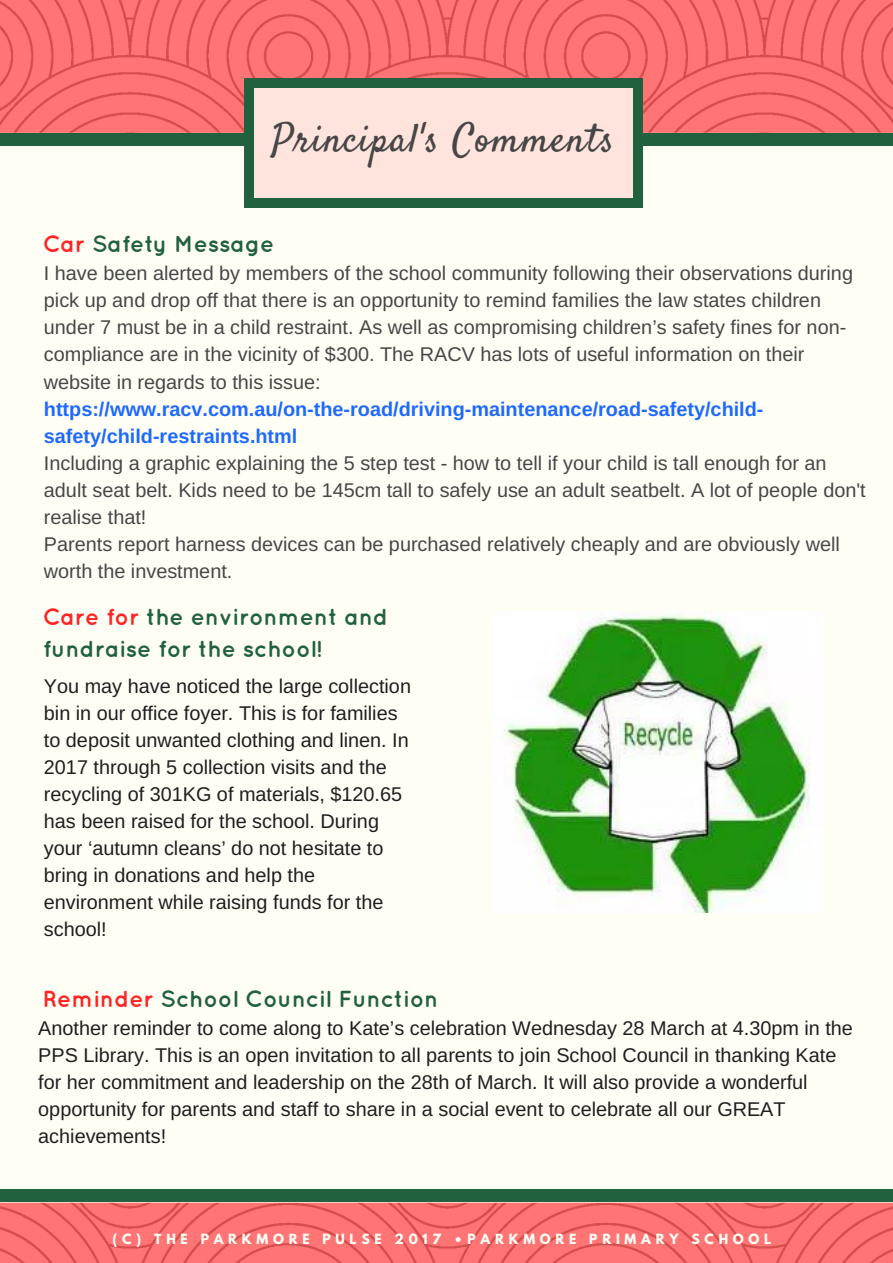
<style>
.page{position:relative;width:893px;height:1263px;background:#fff}
.page>*{position:absolute;margin:0;border:0;box-sizing:border-box;transform-origin:0 0}
.t1{font:39.75px "Satisfy";letter-spacing:.03em;color:#464646}
.t2{font:700 23.25px/31.5px "Quicksand";color:#21613e}
.t3{font:19.8px/27px "Arimo";color:#1e1e1e}
.t4{font:19.8px/27px "Arimo";color:#464646}
.t5{font:700 19.8px/27px "Arimo";color:#1e69ff}
.t6{font:700 12.45px "League Spartan";letter-spacing:.38em;color:#fffef5}
.s1{color:#ff2323}
</style>
<div class="page">
<img style="left:0;top:0;width:893px;height:1263px">
<div style="left:0;top:133px;width:893px;height:1070px;background:#fffef5"></div>
<div style="left:0;top:1190px;width:893px;height:12px;background:#21613e"></div>
<div style="left:0;top:134px;width:893px;height:12px;background:#21613e"></div>
<div style="left:245px;top:85px;width:396px;height:116px;background:#ffe4de"></div>
<div style="left:633px;top:198px;width:9px;height:10px;background:#21613e"></div>
<div style="left:244px;top:87px;width:9px;height:112px;background:#21613e"></div>
<div style="left:244px;top:198px;width:9px;height:10px;background:#21613e"></div>
<div style="left:633px;top:87px;width:9px;height:112px;background:#21613e"></div>
<div style="left:253px;top:198px;width:381px;height:10px;background:#21613e"></div>
<div style="left:633px;top:78px;width:9px;height:10px;background:#21613e"></div>
<div style="left:244px;top:78px;width:9px;height:10px;background:#21613e"></div>
<div style="left:253px;top:78px;width:381px;height:10px;background:#21613e"></div>
<img style="left:503px;top:611px;width:307px;height:301px">
<h1 class="t1" style="left:272px;top:114px;width:344px">Principal's Comments</h1>
<p class="t2" style="left:43px;top:228px;width:233px"><span class="s1">Car</span> Safety Message</p>
<p class="t4" style="left:44px;top:260px;width:811px">I have been alerted by members of the school community following their observations during pick up and drop off that there is an opportunity to remind families the law states children under 7 must be in a child restraint. As well as compromising children’s safety fines for non&shy;compliance are in the vicinity of $300. The RACV has lots of useful information on their website in regards to this issue:</p>
<p class="t5" style="left:44px;top:395px;width:721px">https://www.racv.com.au/on-the-road/driving-maintenance/road-safety/child&shy;safety/child-restraints.html</p>
<p class="t4" style="left:44px;top:449px;width:823px">Including a graphic explaining the 5 step test - how to tell if your child is tall enough for an adult seat belt. Kids need to be 145cm tall to safely use an adult seatbelt. A lot of people don't realise that!<br>Parents report harness devices can be purchased relatively cheaply and are obviously well worth the investment.</p>
<p class="t2" style="left:43px;top:601px;width:347px"><span class="s1">Care for</span> the environment and fundraise for the school!</p>
<p class="t3" style="left:44px;top:672px;width:369px">You may have noticed the large collection bin in our office foyer. This is for families to deposit unwanted clothing and linen. In 2017 through 5 collection visits and the recycling of 301KG of materials, $120.65 has been raised for the school. During your ‘autumn cleans’ do not hesitate to bring in donations and help the environment while raising funds for the school!</p>
<p class="t2" style="left:43px;top:982px;width:397px"><span class="s1">Reminder</span> School Council Function</p>
<p class="t3" style="left:38px;top:1014px;width:816px">Another reminder to come along to Kate’s celebration Wednesday 28 March at 4.30pm in the PPS Library. This is an open invitation to all parents to join School Council in thanking Kate for her commitment and leadership on the 28th of March. It will also provide a wonderful opportunity for parents and staff to share in a social event to celebrate all our GREAT achievements!</p>
<p class="t6" style="left:112px;top:1233px;width:660px">(C) THE PARKMORE PULSE 2017 •PARKMORE PRIMARY SCHOOL</p>
</div>
